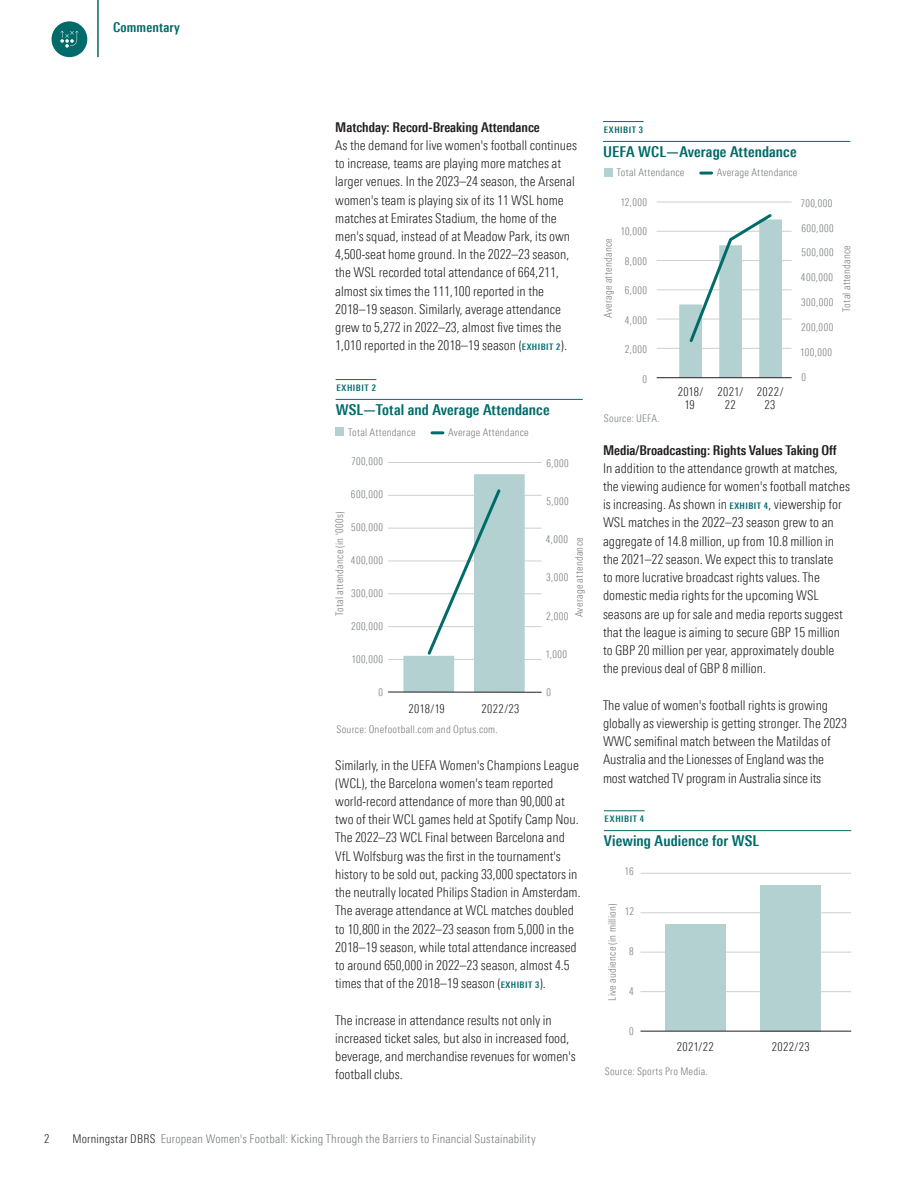
<style>
.page{position:relative;width:918px;height:1188px;background:#fff}
.page>*{position:absolute;margin:0;border:0;box-sizing:border-box;transform-origin:0 0}
.Dek{font:700 15px "Univers Nextfor MORNPC Cn";letter-spacing:.005em;color:#006b69}
.Disclosure_Body{font:13.5px/18.1px "Univers Nextfor MORNPC Cn";color:#231f20}
.Disclosure_Body-2{font:700 13.5px "Univers Nextfor MORNPC Cn";color:#231f20}
.t1{font:700 13.5px "Univers Nextfor MORNPC Cn";letter-spacing:.01em;color:#006b69}
.t2{font:12px "Univers Nextfor MORNPC Cn";letter-spacing:.015em;color:#76787b}
.Body{font:12px/13.5px "Univers Nextfor MORNPC Cn";letter-spacing:.035em;color:#231f20;text-align:center}
.Body-2{font:10.5px "Univers Nextfor MORNPC Cn";letter-spacing:.03em;color:#76787b}
.Dek-2{font:700 9px "Univers Nextfor MORNPC Cn";letter-spacing:.065em;color:#006b69}
.s1{font-weight:700;font-size:9px;color:#006b69}
.s2{color:#231f20}
</style>
<div class="page">
<hr style="left:97px;top:0;width:2px;height:57px;background:#006b69">
<div style="left:52px;top:21px;width:35px;height:36px;background:#006b69;border-radius:50%"></div>
<svg style="left:60px;top:31px;width:18px;height:17px"></svg>
<hr style="left:336px;top:399px;width:247px;height:1px;background:#006b69">
<hr style="left:604px;top:830px;width:247px;height:1px;background:#006b69">
<hr style="left:603px;top:141px;width:247px;height:1px;background:#006b69">
<hr style="left:336px;top:379px;width:40px;height:1px;background:#006b69">
<hr style="left:604px;top:810px;width:41px;height:1px;background:#006b69">
<hr style="left:603px;top:121px;width:41px;height:1px;background:#006b69">
<hr style="left:388px;top:659px;width:154px;height:1px;background:#9d9fa2">
<hr style="left:388px;top:626px;width:154px;height:1px;background:#9d9fa2">
<hr style="left:388px;top:593px;width:154px;height:1px;background:#9d9fa2">
<hr style="left:388px;top:561px;width:154px;height:1px;background:#9d9fa2">
<hr style="left:388px;top:528px;width:154px;height:1px;background:#9d9fa2">
<hr style="left:388px;top:495px;width:154px;height:1px;background:#9d9fa2">
<hr style="left:388px;top:462px;width:154px;height:1px;background:#9d9fa2">
<hr style="left:388px;top:692px;width:154px;height:1px;background:#231f20">
<svg style="left:403px;top:474px;width:122px;height:218px"></svg>
<div style="left:335px;top:428px;width:9px;height:8px;background:#b3d1d0"></div>
<div style="left:604px;top:168px;width:8px;height:8px;background:#b3d1d0"></div>
<svg style="left:432px;top:431px;width:11px;height:3px"></svg>
<svg style="left:701px;top:172px;width:11px;height:3px"></svg>
<hr style="left:657px;top:348px;width:135px;height:1px;background:#9d9fa2">
<hr style="left:657px;top:319px;width:135px;height:1px;background:#9d9fa2">
<hr style="left:657px;top:289px;width:135px;height:1px;background:#9d9fa2">
<hr style="left:657px;top:260px;width:135px;height:1px;background:#9d9fa2">
<hr style="left:657px;top:231px;width:135px;height:1px;background:#9d9fa2">
<hr style="left:657px;top:202px;width:135px;height:1px;background:#9d9fa2">
<hr style="left:657px;top:377px;width:135px;height:1px;background:#231f20">
<svg style="left:679px;top:214px;width:103px;height:164px"></svg>
<hr style="left:640px;top:991px;width:211px;height:1px;background:#9d9fa2">
<hr style="left:640px;top:952px;width:211px;height:1px;background:#9d9fa2">
<hr style="left:640px;top:912px;width:211px;height:1px;background:#9d9fa2">
<hr style="left:640px;top:873px;width:211px;height:1px;background:#9d9fa2">
<div style="left:665px;top:925px;width:61px;height:106px;background:#b3d1d0"></div>
<div style="left:761px;top:885px;width:60px;height:146px;background:#b3d1d0"></div>
<hr style="left:640px;top:1031px;width:211px;height:1px;background:#231f20">
<p class="t1" style="left:113px;top:19px;width:68px">Commentary</p>
<p class="Disclosure_Body-2" style="left:335px;top:119px;width:206px">Matchday: Record-Breaking Attendance</p>
<p class="Disclosure_Body" style="left:335px;top:136px;width:243px">As the demand for live women's football continues to increase, teams are playing more matches at larger venues. In the 2023–24 season, the Arsenal women's team is playing six of its 11 WSL home matches at Emirates Stadium, the home of the men's squad, instead of at Meadow Park, its own 4,500-seat home ground. In the 2022–23 season, the WSL recorded total attendance of 664,211, almost six times the 111,100 reported in the 2018–19 season. Similarly, average attendance grew to 5,272 in 2022–23, almost five times the 1,010 reported in the 2018–19 season (<span class="s1">EXHIBIT 2</span>).</p>
<p class="Dek-2" style="left:336px;top:382px;width:41px">EXHIBIT 2</p>
<p class="Dek" style="left:336px;top:401px;width:215px">WSL—Total and Average Attendance</p>
<p class="Body-2" style="left:348px;top:426px;width:69px">Total Attendance</p>
<p class="Body-2" style="left:351px;top:456px;width:34px">700,000</p>
<p class="Body-2" style="left:351px;top:489px;width:34px">600,000</p>
<p class="Body-2" style="left:333px;top:616px;width:106px;rotate:-90deg">Total attendance (in '000s)</p>
<p class="Body-2" style="left:351px;top:521px;width:34px">500,000</p>
<p class="Body-2" style="left:351px;top:554px;width:34px">400,000</p>
<p class="Body-2" style="left:351px;top:587px;width:34px">300,000</p>
<p class="Body-2" style="left:351px;top:620px;width:34px">200,000</p>
<p class="Body-2" style="left:351px;top:653px;width:33px">100,000</p>
<p class="Body-2" style="left:379px;top:686px;width:6px">0</p>
<p class="Body-2" style="left:448px;top:426px;width:82px">Average Attendance</p>
<p class="Body" style="left:409px;top:702px;width:38px">2018/19</p>
<p class="Body" style="left:482px;top:702px;width:39px">2022/23</p>
<p class="Body-2" style="left:337px;top:723px;width:163px">Source: Onefootball.com and Optus.com.</p>
<p class="Body-2" style="left:547px;top:458px;width:24px">6,000</p>
<p class="Body-2" style="left:547px;top:496px;width:24px">5,000</p>
<p class="Body-2" style="left:546px;top:534px;width:24px">4,000</p>
<p class="Body-2" style="left:573px;top:617px;width:81px;rotate:-90deg">Average attendance</p>
<p class="Body-2" style="left:546px;top:572px;width:24px">3,000</p>
<p class="Body-2" style="left:546px;top:610px;width:24px">2,000</p>
<p class="Body-2" style="left:545px;top:648px;width:23px">1,000</p>
<p class="Body-2" style="left:547px;top:686px;width:6px">0</p>
<p class="Disclosure_Body" style="left:335px;top:756px;width:247px">Similarly, in the UEFA Women's Champions League (WCL), the Barcelona women's team reported world-record attendance of more than 90,000 at two of their WCL games held at Spotify Camp Nou.<br>The 2022–23 WCL Final between Barcelona and VfL Wolfsburg was the first in the tournament's history to be sold out, packing 33,000 spectators in the neutrally located Philips Stadion in Amsterdam.<br>The average attendance at WCL matches doubled to 10,800 in the 2022–23 season from 5,000 in the 2018–19 season, while total attendance increased to around 650,000 in 2022–23 season, almost 4.5 times that of the 2018–19 season (<span class="s1">EXHIBIT 3</span>).</p>
<p class="Disclosure_Body" style="left:335px;top:1011px;width:242px">The increase in attendance results not only in increased ticket sales, but also in increased food, beverage, and merchandise revenues for women's football clubs.</p>
<p class="Dek-2" style="left:604px;top:124px;width:41px">EXHIBIT 3</p>
<p class="Dek" style="left:603px;top:143px;width:195px">UEFA WCL—Average Attendance</p>
<p class="Body-2" style="left:617px;top:166px;width:69px">Total Attendance</p>
<p class="Body-2" style="left:620px;top:196px;width:28px">12,000</p>
<p class="Body-2" style="left:620px;top:226px;width:28px">10,000</p>
<p class="Body-2" style="left:602px;top:318px;width:81px;rotate:-90deg">Average attendance</p>
<p class="Body-2" style="left:625px;top:255px;width:24px">8,000</p>
<p class="Body-2" style="left:625px;top:284px;width:24px">6,000</p>
<p class="Body-2" style="left:625px;top:314px;width:24px">4,000</p>
<p class="Body-2" style="left:625px;top:343px;width:24px">2,000</p>
<p class="Body-2" style="left:643px;top:373px;width:6px">0</p>
<p class="Body-2" style="left:717px;top:166px;width:82px">Average Attendance</p>
<p class="Body-2" style="left:801px;top:197px;width:34px">700,000</p>
<p class="Body-2" style="left:802px;top:222px;width:34px">600,000</p>
<p class="Body-2" style="left:802px;top:247px;width:34px">500,000</p>
<p class="Body-2" style="left:801px;top:272px;width:34px">400,000</p>
<p class="Body-2" style="left:801px;top:296px;width:34px">300,000</p>
<p class="Body-2" style="left:801px;top:321px;width:34px">200,000</p>
<p class="Body-2" style="left:800px;top:346px;width:33px">100,000</p>
<p class="Body-2" style="left:802px;top:371px;width:6px">0</p>
<p class="Body-2" style="left:604px;top:413px;width:58px">Source: UEFA.</p>
<p class="Body" style="left:678px;top:385px;width:27px">2018/<br>19</p>
<p class="Body" style="left:717px;top:385px;width:27px">2021/<br>22</p>
<p class="Body" style="left:757px;top:385px;width:28px">2022/<br>23</p>
<p class="Body-2" style="left:840px;top:312px;width:68px;rotate:-90deg">Total attendance</p>
<p class="Disclosure_Body-2" style="left:603px;top:442px;width:235px">Media/Broadcasting: Rights Values Taking Off</p>
<p class="Disclosure_Body" style="left:603px;top:459px;width:249px">In addition to the attendance growth at matches, the viewing audience for women's football matches is increasing. As shown in <span class="s1">EXHIBIT 4</span>, viewership for WSL matches in the 2022–23 season grew to an aggregate of 14.8 million, up from 10.8 million in the 2021–22 season. We expect this to translate<br>to more lucrative broadcast rights values. The domestic media rights for the upcoming WSL seasons are up for sale and media reports suggest that the league is aiming to secure GBP 15 million to GBP 20 million per year, approximately double the previous deal of GBP 8 million.</p>
<p class="Disclosure_Body" style="left:603px;top:696px;width:246px">The value of women's football rights is growing globally as viewership is getting stronger. The 2023<br>WWC semifinal match between the Matildas of Australia and the Lionesses of England was the most watched TV program in Australia since its</p>
<p class="Dek-2" style="left:605px;top:813px;width:41px">EXHIBIT 4</p>
<p class="Dek" style="left:604px;top:832px;width:157px">Viewing Audience for WSL</p>
<p class="Body-2" style="left:625px;top:866px;width:11px">16</p>
<p class="Body-2" style="left:606px;top:1001px;width:99px;rotate:-90deg">Live audience (in million)</p>
<p class="Body-2" style="left:625px;top:906px;width:11px">12</p>
<p class="Body-2" style="left:629px;top:946px;width:6px">8</p>
<p class="Body-2" style="left:629px;top:986px;width:6px">4</p>
<p class="Body-2" style="left:629px;top:1026px;width:6px">0</p>
<p class="Body" style="left:677px;top:1040px;width:38px">2021/22</p>
<p class="Body" style="left:772px;top:1040px;width:39px">2022/23</p>
<p class="Body-2" style="left:605px;top:1066px;width:105px">Source: Sports Pro Media.</p>
<p class="Body" style="left:44px;top:1132px;width:7px">2</p>
<p class="t2" style="left:72px;top:1132px;width:465px"><span class="s2">Morningstar DBRS</span> European Women's Football: Kicking Through the Barriers to Financial Sustainability</p>
</div>
